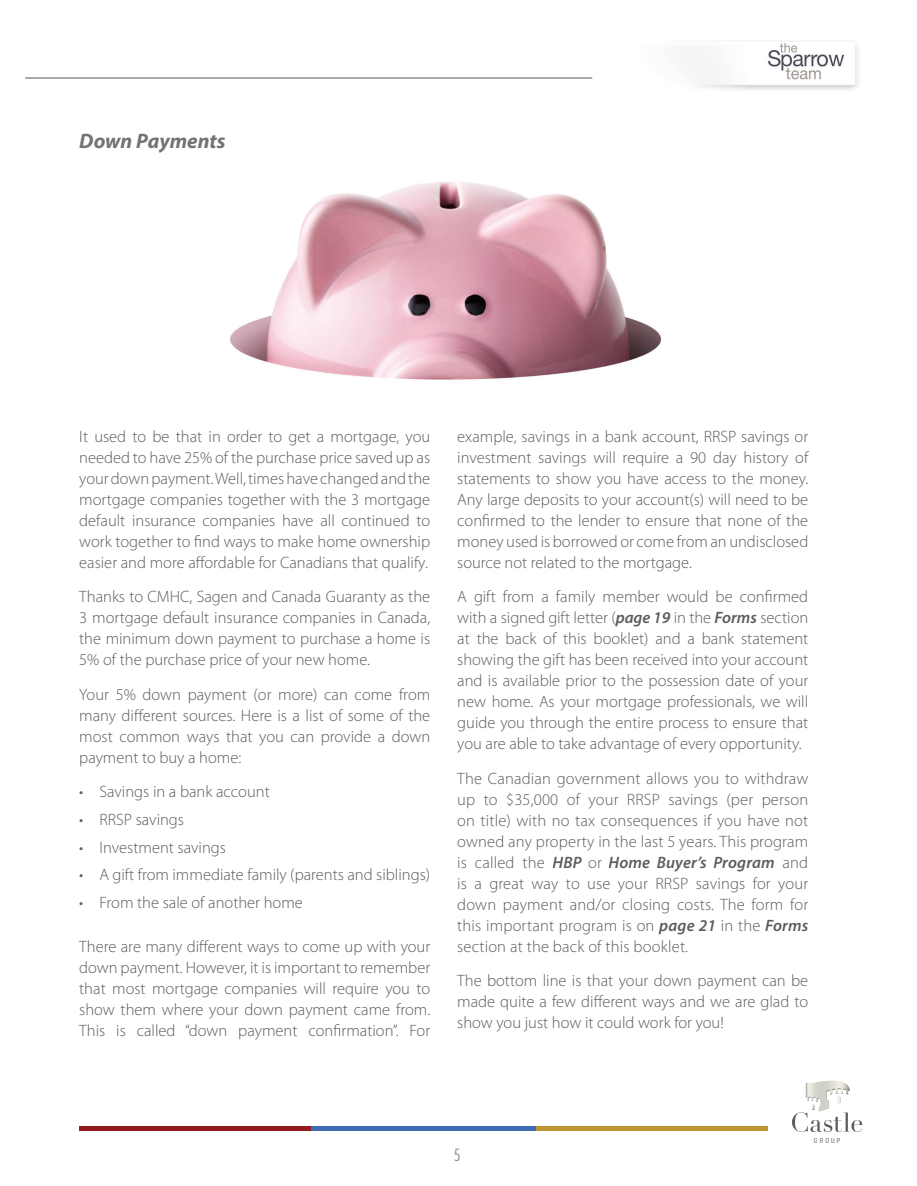
<style>
.page{position:relative;width:917px;height:1186px;background:#fff}
.page>*{position:absolute;margin:0;border:0;box-sizing:border-box;transform-origin:0 0}
.t1{font:italic 700 21px "Myriad Pro";color:#737371}
.t2{font:300 16.5px/21px "Myriad Pro";color:#5a5d5c;text-align:justify}
.t3{font:300 condensed 16.5px "Futura";color:#8f8c8b}
.t4{font:condensed 6.9px "Square 721 BT";letter-spacing:.31em;color:#5a5d5c}
.s1{font-weight:600;font-style:italic}
</style>
<div class="page">
<svg style="left:792px;top:1080px;width:70px;height:52px"></svg>
<div style="left:308px;top:1126px;width:231px;height:5px;background:#406ab4"></div>
<div style="left:79px;top:1126px;width:232px;height:5px;background:#92191c"></div>
<div style="left:536px;top:1126px;width:232px;height:5px;background:#bb9632"></div>
<hr style="left:25px;top:77px;width:567px;height:2px;background:#8f8c8b">
<img style="left:675px;top:40px;width:184px;height:50px">
<img style="left:230px;top:182px;width:432px;height:198px">
<p class="t1" style="left:79px;top:127px;width:148px">Down Payments</p>
<p class="t2" style="left:79px;top:425px;width:353px">It used to be that in order to get a mortgage, you needed to have 25% of the purchase price saved up as your down payment. Well, times have changed and the mortgage companies together with the 3 mortgage default insurance companies have all continued to work together to find ways to make home ownership easier and more affordable for Canadians that qualify.</p>
<p class="t2" style="left:79px;top:586px;width:353px">Thanks to CMHC, Sagen and Canada Guaranty as the 3 mortgage default insurance companies in Canada, the minimum down payment to purchase a home is 5% of the purchase price of your new home.</p>
<p class="t2" style="left:79px;top:683px;width:353px">Your 5% down payment (or more) can come from many different sources. Here is a list of some of the most common ways that you can provide a down payment to buy a home:</p>
<p class="t2" style="left:79px;top:781px;width:192px">• Savings in a bank account</p>
<p class="t2" style="left:79px;top:809px;width:106px">• RRSP savings</p>
<p class="t2" style="left:79px;top:836px;width:148px">• Investment savings</p>
<p class="t2" style="left:79px;top:864px;width:352px">• A gift from immediate family (parents and siblings)</p>
<p class="t2" style="left:79px;top:892px;width:225px">• From the sale of another home</p>
<p class="t2" style="left:79px;top:935px;width:353px">There are many different ways to come up with your down payment. However, it is important to remember that most mortgage companies will require you to show them where your down payment came from.<br>This is called “down payment confirmation”. For</p>
<p class="t2" style="left:457px;top:425px;width:353px">example, savings in a bank account, RRSP savings or investment savings will require a 90 day history of statements to show you have access to the money.<br>Any large deposits to your account(s) will need to be confirmed to the lender to ensure that none of the money used is borrowed or come from an undisclosed source not related to the mortgage.</p>
<p class="t2" style="left:457px;top:586px;width:353px">A gift from a family member would be confirmed with a signed gift letter (<span class="s1">page 19</span> in the <span class="s1">Forms</span> section at the back of this booklet) and a bank statement showing the gift has been received into your account and is available prior to the possession date of your new home. As your mortgage professionals, we will guide you through the entire process to ensure that you are able to take advantage of every opportunity.</p>
<p class="t2" style="left:457px;top:767px;width:353px">The Canadian government allows you to withdraw up to $35,000 of your RRSP savings (per person on title) with no tax consequences if you have not owned any property in the last 5 years. This program is called the <span class="s1">HBP</span> or <span class="s1">Home Buyer’s Program</span> and is a great way to use your RRSP savings for your down payment and/or closing costs. The form for this important program is on <span class="s1">page 21</span> in the <span class="s1">Forms </span>section at the back of this booklet.</p>
<p class="t2" style="left:457px;top:970px;width:353px">The bottom line is that your down payment can be made quite a few different ways and we are glad to show you just how it could work for you!</p>
<p class="t3" style="left:454px;top:1144px;width:8px">5</p>
<p class="t4" style="left:814px;top:1136px;width:28px">GROUP</p>
</div>
